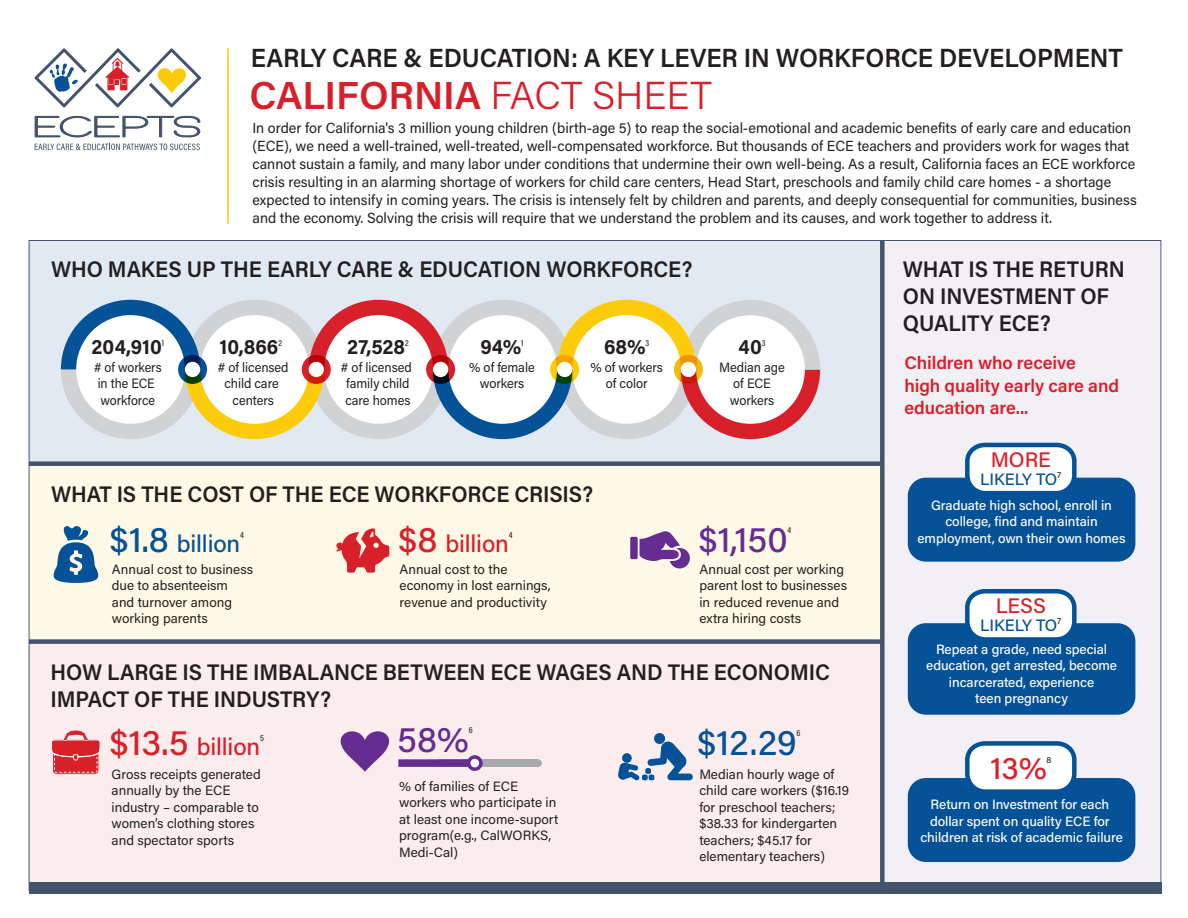
<style>
.page{position:relative;width:1188px;height:918px;background:#fff}
.page>*{position:absolute;margin:0;border:0;box-sizing:border-box;transform-origin:0 0}
.t1{font:600 39px "Acumin Pro";letter-spacing:-.005em;color:#d8202a}
.t2{font:500 36px "Acumin Pro";color:#652d91}
.t3{font:500 36px "Acumin Pro";color:#055298}
.t4{font:500 31.5px "Acumin Pro";color:#d8202a}
.t5{font:600 26.25px "Acumin Pro";letter-spacing:-.005em;color:#231f20;scale:.95 1}
.t6{font:500 24px "Acumin Pro";letter-spacing:-.005em;color:#d8202a}
.t7{font:500 24px "Acumin Pro";letter-spacing:-.005em;color:#055298}
.t8{font:600 22.5px/27px "Acumin Pro";letter-spacing:-.005em;color:#231f20;scale:.95 1}
.t9{font:700 21px "Acumin Pro";color:#231f20;scale:.95 1}
.t10{font:500 21px "Acumin Pro";color:#d8202a}
.t11{font:600 18px/22.5px "Acumin Pro";letter-spacing:-.005em;color:#d8202a}
.t12{font:500 16.5px "Acumin Pro";letter-spacing:-.01em;color:#055298}
.t13{font:14.7px/18px "Acumin Pro";color:#231f20}
.t14{font:13.5px/16.5px "Acumin Pro";color:#231f20}
.t15{font:500 13.5px/16.5px "Acumin Pro";letter-spacing:-.005em;color:#fff;text-align:center}
.t16{font:13.5px/16.5px "Acumin Pro";color:#231f20;text-align:center;scale:.95 1}
.t17{font:13.5px/16.5px "Acumin Pro";color:#231f20;scale:.93 1}
.t18{font:500 8.7px "Acumin Pro Cond";color:#231f20;scale:1.05 1}
.t19{font:500 8.7px "Acumin Pro";color:#231f20}
.s1{font-weight:300}
.s2{font-size:36px}
</style>
<div class="page">
<svg style="left:34px;top:48px;width:167px;height:60px"></svg>
<svg style="left:35px;top:116px;width:165px;height:21px"></svg>
<svg style="left:35px;top:144px;width:165px;height:6px"></svg>
<hr style="left:227px;top:48px;width:2px;height:176px;background:#fdcb0a">
<div style="left:29px;top:464px;width:851px;height:178px;background:#fef9e6"></div>
<div style="left:30px;top:241px;width:853px;height:223px;background:#e1eaf2"></div>
<div style="left:29px;top:642px;width:853px;height:246px;background:#fbedee"></div>
<div style="left:883px;top:241px;width:278px;height:646px;background:#f2eff5"></div>
<svg style="left:61px;top:300px;width:759px;height:139px"></svg>
<svg style="left:550px;top:355px;width:29px;height:29px"></svg>
<div style="left:557px;top:362px;width:15px;height:15px;background:#fff;border-radius:50%"></div>
<div style="left:29px;top:461px;width:853px;height:5px;background:#43536b"></div>
<div style="left:29px;top:639px;width:853px;height:5px;background:#43536b"></div>
<div style="left:880px;top:241px;width:5px;height:649px;background:#43536b"></div>
<div style="left:29px;top:882px;width:1133px;height:11px;background:#43536b"></div>
<svg style="left:618px;top:733px;width:75px;height:47px"></svg>
<svg style="left:340px;top:731px;width:50px;height:41px"></svg>
<svg style="left:51px;top:730px;width:50px;height:45px"></svg>
<div style="left:440px;top:759px;width:98px;height:8px;background:#a8a9ad"></div>
<div style="left:398px;top:759px;width:74px;height:8px;background:#652d91"></div>
<svg style="left:467px;top:755px;width:16px;height:16px"></svg>
<div style="left:470px;top:759px;width:9px;height:8px;background:#fff;border-radius:50%"></div>
<svg style="left:336px;top:528px;width:53px;height:45px"></svg>
<svg style="left:630px;top:531px;width:60px;height:37px"></svg>
<svg style="left:53px;top:526px;width:45px;height:57px"></svg>
<div style="left:908px;top:478px;width:227px;height:84px;background:#055298;border-radius:18px"></div>
<div style="left:967px;top:445px;width:107px;height:48px;background:#fff;border-radius:18px"></div>
<div style="left:965px;top:443px;width:112px;height:52px;border:4px solid #055298;border-radius:18px"></div>
<div style="left:908px;top:623px;width:227px;height:92px;background:#055298;border-radius:18px"></div>
<div style="left:967px;top:591px;width:107px;height:48px;background:#fff;border-radius:18px"></div>
<div style="left:965px;top:589px;width:112px;height:53px;border:4px solid #055298;border-radius:18px"></div>
<div style="left:908px;top:778px;width:227px;height:84px;background:#055298;border-radius:18px"></div>
<div style="left:967px;top:743px;width:107px;height:49px;background:#fff;border-radius:18px"></div>
<div style="left:965px;top:741px;width:112px;height:53px;border:4px solid #055298;border-radius:18px"></div>
<svg style="left:674px;top:355px;width:29px;height:29px"></svg>
<div style="left:681px;top:362px;width:15px;height:15px;background:#fff;border-radius:50%"></div>
<h3 class="t5" style="left:251px;top:39px;width:920px">EARLY CARE &amp; EDUCATION: A KEY LEVER IN WORKFORCE DEVELOPMENT</h3>
<h1 class="t1" style="left:249px;top:68px;width:464px">CALIFORNIA <span class="s1">FACT SHEET</span></h1>
<p class="t13" style="left:252px;top:118px;width:886px">In order for California's 3 million young children (birth-age 5) to reap the social-emotional and academic benefits of early care and education (ECE), we need a well-trained, well-treated, well-compensated workforce. But thousands of ECE teachers and providers work for wages that cannot sustain a family, and many labor under conditions that undermine their own well-being. As a result, California faces an ECE workforce crisis resulting in an alarming shortage of workers for child care centers, Head Start, preschools and family child care homes - a shortage expected to intensify in coming years. The crisis is intensely felt by children and parents, and deeply consequential for communities, business and the economy. Solving the crisis will require that we understand the problem and its causes, and work together to address it.</p>
<h3 class="t8" style="left:51px;top:255px;width:677px">WHO MAKES UP THE EARLY CARE &amp; EDUCATION WORKFORCE?</h3>
<h3 class="t8" style="left:903px;top:255px;width:235px">WHAT IS THE RETURN<br>ON INVESTMENT OF<br>QUALITY ECE?</h3>
<h3 class="t9" style="left:92px;top:332px;width:75px">204,910</h3>
<p class="t18" style="left:162px;top:337px;width:4px">1</p>
<p class="t17" style="left:94px;top:358px;width:74px"># of workers in the ECE workforce</p>
<h3 class="t9" style="left:220px;top:332px;width:63px">10,866</h3>
<p class="t18" style="left:278px;top:337px;width:5px">2</p>
<p class="t16" style="left:218px;top:358px;width:76px"># of licensed child care centers</p>
<h3 class="t9" style="left:347px;top:332px;width:62px">27,528</h3>
<p class="t18" style="left:405px;top:337px;width:5px">2</p>
<p class="t16" style="left:341px;top:358px;width:76px"># of licensed family child care homes</p>
<p class="t11" style="left:904px;top:351px;width:216px">Children who receive<br>high quality early care and education are...</p>
<h3 class="t9" style="left:480px;top:332px;width:44px">94%</h3>
<p class="t18" style="left:521px;top:337px;width:4px">1</p>
<p class="t16" style="left:469px;top:358px;width:70px">% of female workers</p>
<h3 class="t9" style="left:604px;top:332px;width:45px">68%</h3>
<p class="t18" style="left:646px;top:337px;width:5px">3</p>
<p class="t16" style="left:590px;top:358px;width:78px">% of workers of color</p>
<h3 class="t9" style="left:739px;top:332px;width:26px">40</h3>
<p class="t18" style="left:762px;top:337px;width:5px">3</p>
<p class="t16" style="left:719px;top:358px;width:71px">Median age of ECE workers</p>
<h3 class="t8" style="left:51px;top:480px;width:572px">WHAT IS THE COST OF THE ECE WORKFORCE CRISIS?</h3>
<h3 class="t7" style="left:110px;top:527px;width:132px"><span class="s2">$1.8</span> billion</h3>
<p class="t18" style="left:240px;top:529px;width:5px">4</p>
<p class="t14" style="left:112px;top:560px;width:143px">Annual cost to business due to absenteeism and turnover among working parents</p>
<h3 class="t6" style="left:399px;top:527px;width:112px"><span class="s2">$8</span> billion</h3>
<p class="t18" style="left:509px;top:529px;width:5px">4</p>
<p class="t14" style="left:400px;top:560px;width:153px">Annual cost to the economy in lost earnings, revenue and productivity</p>
<h2 class="t2" style="left:699px;top:514px;width:90px">$1,150</h2>
<p class="t18" style="left:788px;top:524px;width:5px">4</p>
<p class="t14" style="left:699px;top:560px;width:149px">Annual cost per working parent lost to businesses in reduced revenue and extra hiring costs</p>
<h3 class="t8" style="left:50px;top:657px;width:822px">HOW LARGE IS THE IMBALANCE BETWEEN ECE WAGES AND THE ECONOMIC<br>IMPACT OF THE INDUSTRY?</h3>
<h3 class="t6" style="left:110px;top:730px;width:152px"><span class="s2">$13.5</span> billion</h3>
<p class="t18" style="left:260px;top:732px;width:5px">5</p>
<h2 class="t3" style="left:698px;top:717px;width:101px">$12.29</h2>
<p class="t18" style="left:797px;top:728px;width:5px">6</p>
<h2 class="t2" style="left:397px;top:714px;width:73px">58%</h2>
<p class="t18" style="left:469px;top:725px;width:5px">6</p>
<p class="t14" style="left:399px;top:777px;width:161px">% of families of ECE workers who participate in at least one income-suport program(e.g., CalWORKS,<br>Medi-Cal)</p>
<p class="t14" style="left:112px;top:765px;width:151px">Gross receipts generated annually by the ECE industry – comparable to women’s clothing stores and spectator sports</p>
<p class="t14" style="left:699px;top:765px;width:151px">Median hourly wage of child care workers ($16.19 for preschool teachers; $38.33 for kindergarten teachers; $45.17 for elementary teachers)</p>
<h3 class="t10" style="left:991px;top:445px;width:62px">MORE</h3>
<p class="t12" style="left:980px;top:467px;width:83px">LIKELY TO<sup>7</sup></p>
<p class="t15" style="left:918px;top:496px;width:210px">Graduate high school, enroll in college, find and maintain employment, own their own homes</p>
<h3 class="t10" style="left:996px;top:591px;width:52px">LESS</h3>
<p class="t12" style="left:980px;top:614px;width:83px">LIKELY TO<sup>7</sup></p>
<p class="t15" style="left:926px;top:640px;width:192px">Repeat a grade, need special education, get arrested, become incarcerated, experience<br>teen pregnancy</p>
<h3 class="t4" style="left:990px;top:746px;width:58px">13%</h3>
<p class="t19" style="left:1047px;top:754px;width:6px">8</p>
<p class="t15" style="left:920px;top:796px;width:204px">Return on Investment for each dollar spent on quality ECE for children at risk of academic failure</p>
</div>
